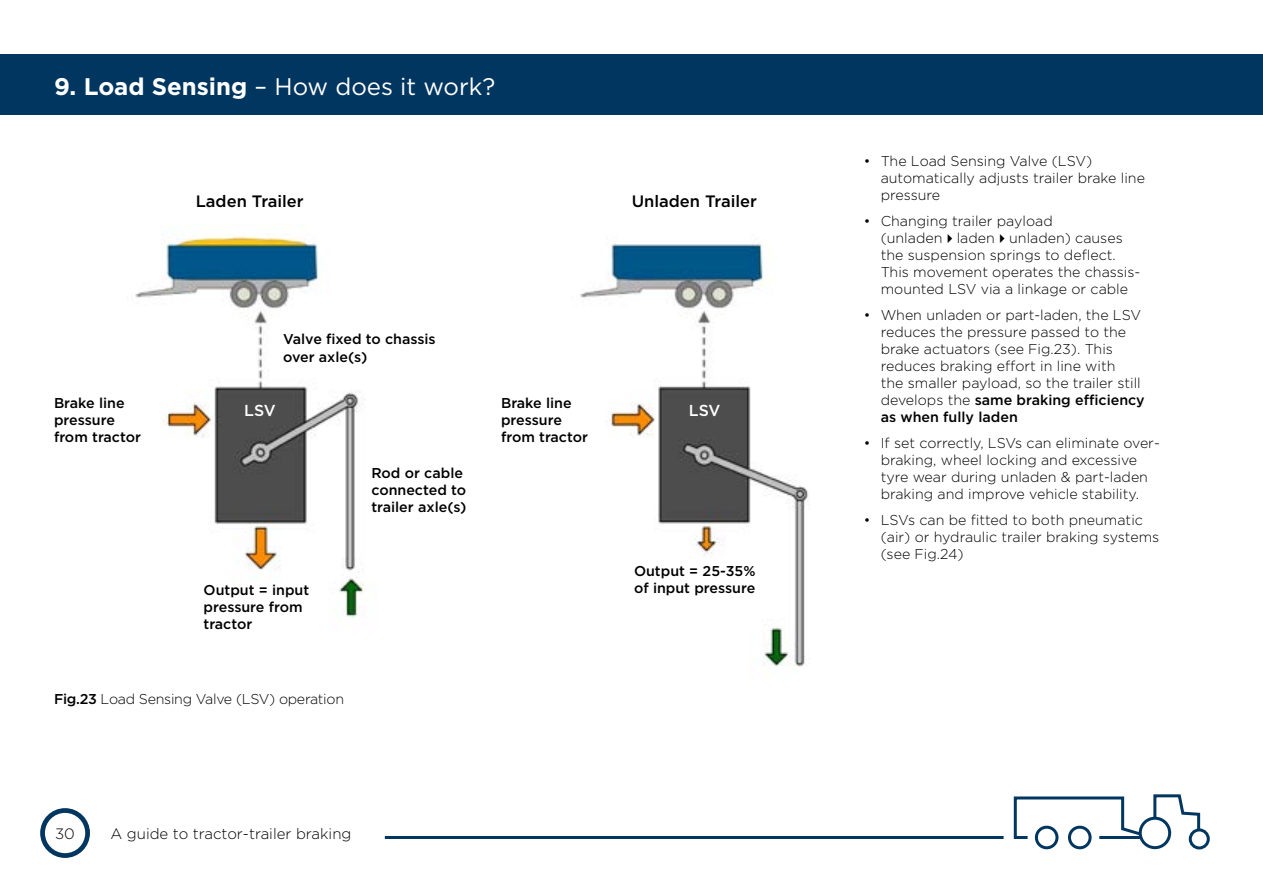
<style>
.page{position:relative;width:1263px;height:893px;background:#fff}
.page>*{position:absolute;margin:0;border:0;box-sizing:border-box;transform-origin:0 0}
.t1{font:24px "Gotham";color:#fff}
.t2{font:500 16.5px "Gotham";color:#000}
.t3{font:500 15.9px "Gotham";letter-spacing:-.015em;color:#fff}
.t4{font:300 15px "Gotham";color:#000}
.t5{font:300 14.25px/17.1px "Gotham";color:#000}
.t6{font:500 14.25px/17.1px "Gotham";color:#000}
.t7{font:300 14.25px "Gotham";letter-spacing:-.02em;color:#000}
.s1{font-weight:700}
.s2{font-weight:500}
</style>
<div class="page">
<div style="left:0;top:54px;width:1263px;height:60px;background:#00365f"></div>
<img style="left:135px;top:236px;width:230px;height:383px">
<img style="left:580px;top:244px;width:230px;height:423px">
<svg style="left:40px;top:808px;width:50px;height:50px"></svg>
<hr style="left:385px;top:836px;width:618px;height:3px;background:#00365f">
<div style="left:1139px;top:817px;width:32px;height:32px;border:3px solid #00365f;border-radius:50%"></div>
<div style="left:1189px;top:828px;width:21px;height:21px;border:3px solid #00365f;border-radius:50%"></div>
<svg style="left:1152px;top:794px;width:49px;height:39px"></svg>
<div style="left:1068px;top:826px;width:23px;height:23px;border:3px solid #00365f;border-radius:50%"></div>
<div style="left:1035px;top:826px;width:23px;height:23px;border:3px solid #00365f;border-radius:50%"></div>
<svg style="left:1013px;top:796px;width:131px;height:44px"></svg>
<h1 class="t1" style="left:54px;top:71px;width:443px"><span class="s1">9. Load Sensing</span> – How does it work?</h1>
<p class="t2" style="left:196px;top:190px;width:109px">Laden Trailer</p>
<p class="t6" style="left:283px;top:331px;width:154px">Valve fixed to chassis over axle(s)</p>
<p class="t2" style="left:632px;top:190px;width:127px">Unladen Trailer</p>
<p class="t6" style="left:54px;top:394px;width:88px">Brake line pressure from tractor</p>
<p class="t3" style="left:244px;top:400px;width:33px">LSV</p>
<p class="t6" style="left:204px;top:581px;width:107px">Output = input pressure from tractor</p>
<p class="t7" style="left:54px;top:690px;width:292px"><span class="s2">Fig.23</span> Load Sensing Valve (LSV) operation</p>
<p class="t6" style="left:371px;top:464px;width:97px">Rod or cable connected to trailer axle(s)</p>
<p class="t6" style="left:501px;top:394px;width:88px">Brake line pressure from tractor</p>
<p class="t3" style="left:689px;top:400px;width:33px">LSV</p>
<p class="t6" style="left:634px;top:562px;width:123px">Output = 25-35% of input pressure</p>
<p class="t4" style="left:55px;top:824px;width:21px">30</p>
<p class="t4" style="left:111px;top:824px;width:242px">A guide to tractor-trailer braking</p>
<p class="t5" style="left:881px;top:152px;width:266px;text-indent:-17px">• The Load Sensing Valve (LSV) automatically adjusts trailer brake line pressure</p>
<p class="t5" style="left:881px;top:212px;width:261px;text-indent:-17px">• Changing trailer payload (unladen✔laden✔unladen) causes the suspension springs to deflect.<br>This movement operates the chassis&shy;mounted LSV via a linkage or cable</p>
<p class="t5" style="left:881px;top:306px;width:266px;text-indent:-17px">• When unladen or part-laden, the LSV reduces the pressure passed to the brake actuators (see Fig.23). This reduces braking effort in line with<br>the smaller payload, so the trailer still develops the <span class="s2">same braking efficiency as when fully laden</span></p>
<p class="t5" style="left:864px;top:434px;width:298px;text-align:center">• If set correctly, LSVs can eliminate over&shy;braking, wheel locking and excessive<br>tyre wear during unladen &amp; part-laden braking and improve vehicle stability.</p>
<p class="t5" style="left:881px;top:511px;width:280px;text-indent:-17px">• LSVs can be fitted to both pneumatic (air) or hydraulic trailer braking systems (see Fig.24)</p>
</div>
